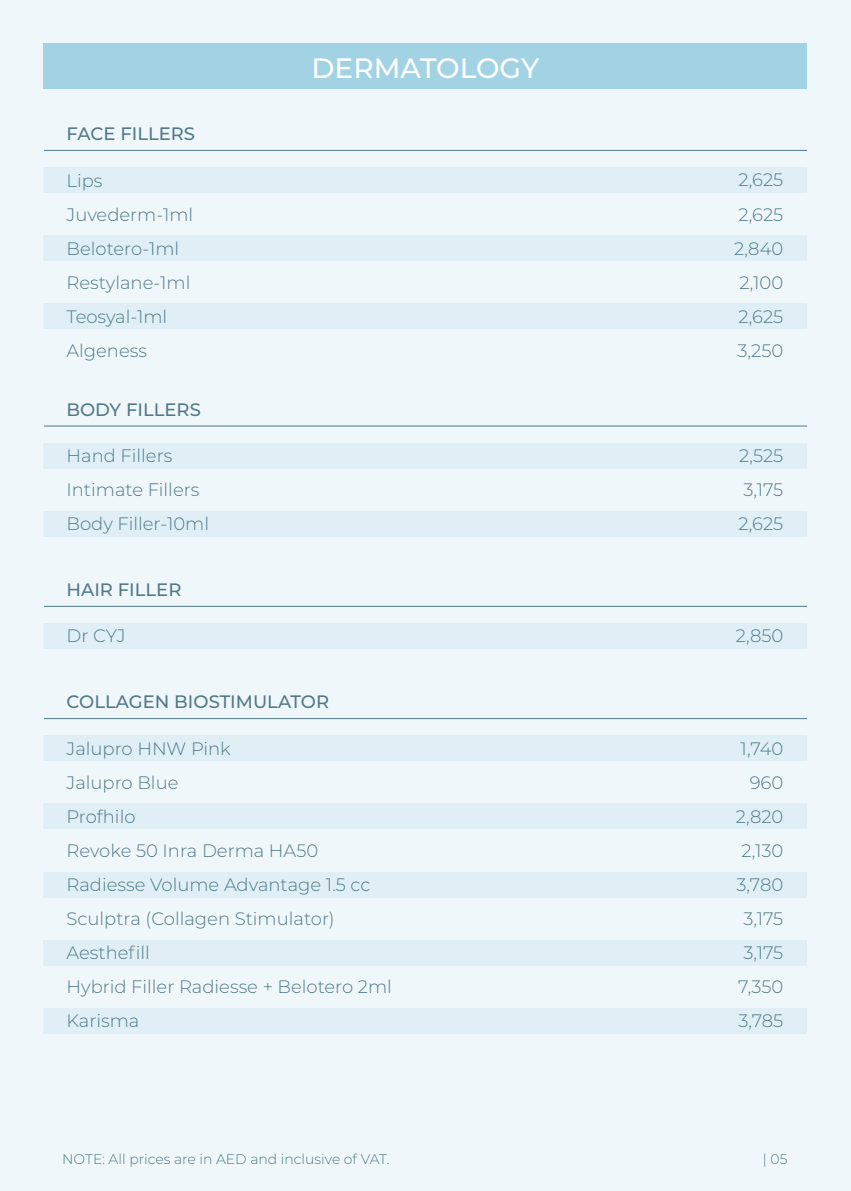
<style>
.page{position:relative;width:851px;height:1191px;background:#fff}
.page>*{position:absolute;margin:0;border:0;box-sizing:border-box;transform-origin:0 0}
.t1{font:500 28px "Montserrat";color:#fff}
.t2{font:300 18px/34px "Montserrat";color:#527989}
.t3{font:500 18px "Montserrat";color:#527989}
.t4{font:300 14px "Montserrat";color:#527989}
</style>
<div class="page">
<div style="left:0;top:0;width:850px;height:1191px;background:#eff7fa"></div>
<div style="left:44px;top:44px;width:762px;height:45px;background:#a2d3e4"></div>
<div style="left:44px;top:167px;width:762px;height:26px;background:#dfeff5"></div>
<div style="left:44px;top:235px;width:762px;height:26px;background:#dfeff5"></div>
<div style="left:44px;top:303px;width:762px;height:26px;background:#dfeff5"></div>
<hr style="left:44px;top:150px;width:762px;height:1px;background:#527989">
<div style="left:44px;top:443px;width:762px;height:25px;background:#dfeff5"></div>
<div style="left:44px;top:511px;width:762px;height:25px;background:#dfeff5"></div>
<hr style="left:44px;top:426px;width:762px;height:1px;background:#527989">
<div style="left:44px;top:623px;width:762px;height:26px;background:#dfeff5"></div>
<hr style="left:44px;top:606px;width:762px;height:1px;background:#527989">
<div style="left:44px;top:735px;width:762px;height:26px;background:#dfeff5"></div>
<div style="left:44px;top:803px;width:762px;height:26px;background:#dfeff5"></div>
<div style="left:44px;top:871px;width:762px;height:26px;background:#dfeff5"></div>
<div style="left:44px;top:940px;width:762px;height:25px;background:#dfeff5"></div>
<div style="left:44px;top:1008px;width:762px;height:25px;background:#dfeff5"></div>
<hr style="left:44px;top:718px;width:762px;height:1px;background:#527989">
<p class="t3" style="left:66px;top:121px;width:130px">FACE FILLERS</p>
<p class="t2" style="left:66px;top:162px;width:128px">Lips<br>Juvederm-1ml<br>Belotero-1ml<br>Restylane-1ml<br>Teosyal-1ml<br>Algeness</p>
<h1 class="t1" style="left:311px;top:48px;width:229px">DERMATOLOGY</h1>
<p class="t2" style="left:734px;top:162px;width:51px;text-align:justify">2,625<br>2,625<br>2,840<br>2,100<br>2,625<br>3,250</p>
<p class="t3" style="left:66px;top:396px;width:136px">BODY FILLERS</p>
<p class="t2" style="left:66px;top:438px;width:144px">Hand Fillers<br>Intimate Fillers<br>Body Filler-10ml</p>
<p class="t2" style="left:738px;top:438px;width:46px;text-align:justify">2,525<br>3,175<br>2,625</p>
<p class="t3" style="left:66px;top:577px;width:116px">HAIR FILLER</p>
<p class="t2" style="left:66px;top:618px;width:61px">Dr CYJ</p>
<p class="t2" style="left:735px;top:618px;width:49px">2,850</p>
<p class="t3" style="left:66px;top:689px;width:264px">COLLAGEN BIOSTIMULATOR</p>
<p class="t2" style="left:66px;top:730px;width:327px">Jalupro HNW Pink<br>Jalupro Blue<br>Profhilo<br>Revoke 50 Inra Derma HA50<br>Radiesse Volume Advantage 1.5 cc<br>Sculptra (Collagen Stimulator)<br>Aesthefill<br>Hybrid Filler Radiesse + Belotero 2ml<br>Karisma</p>
<p class="t2" style="left:735px;top:730px;width:49px;text-align:right">1,740<br>960<br>2,820<br>2,130<br>3,780<br>3,175<br>3,175<br>7,350<br>3,785</p>
<p class="t4" style="left:62px;top:1149px;width:328px">NOTE: All prices are in AED and inclusive of VAT.</p>
<p class="t4" style="left:762px;top:1149px;width:26px">| 05</p>
</div>
